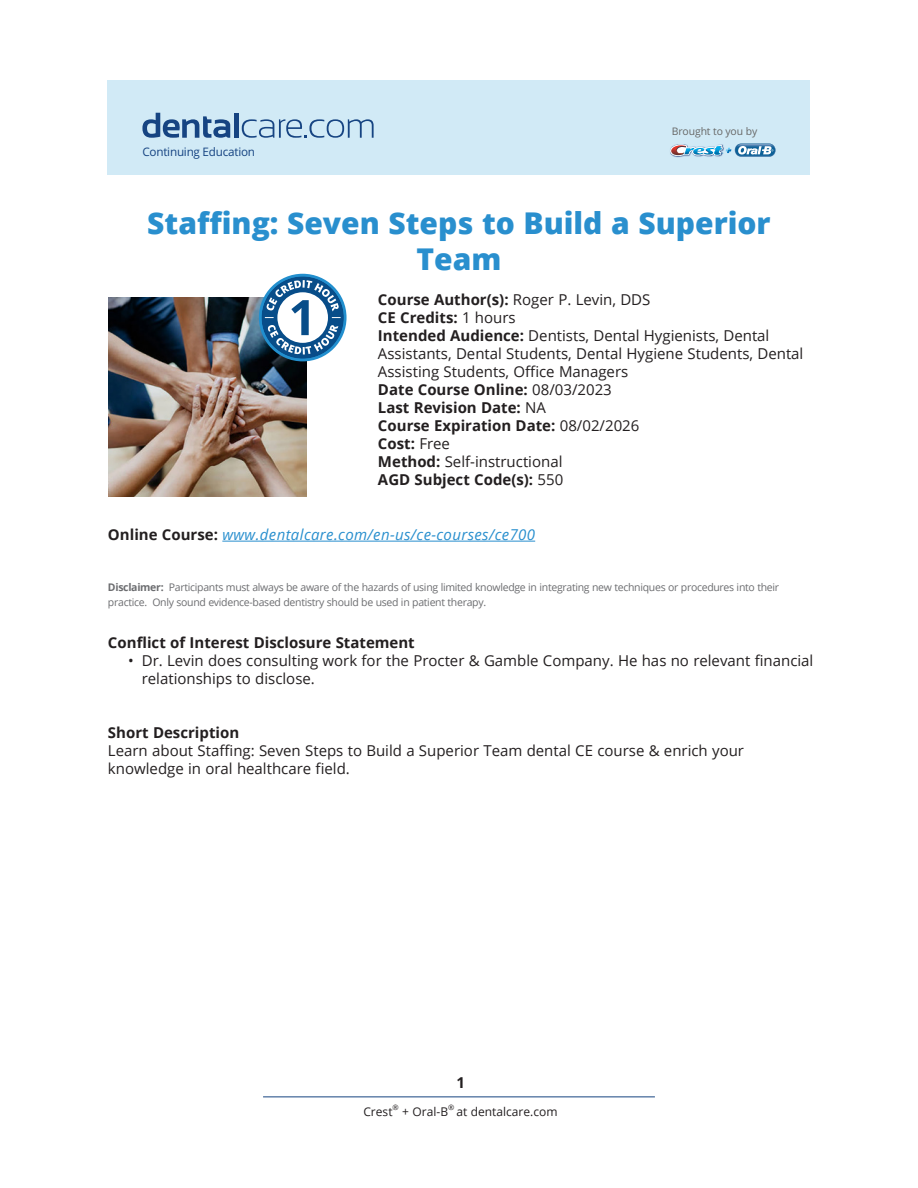
<style>
.page{position:relative;width:918px;height:1188px;background:#fff}
.page>*{position:absolute;margin:0;border:0;box-sizing:border-box;transform-origin:0 0}
.t1{font:800 30px/36px "Open Sans";color:#298fce;text-align:center}
.Main_Body{font:15px/18px "Open Sans";color:#231f20}
.Main_Body-2{font:700 15px "Open Sans";color:#231f20}
.indented_bullets{font:15px/18px "Open Sans";color:#231f20}
.Figure{font:italic 15px "Open Sans";letter-spacing:.025em;color:#298fce}
.t2{font:12px "Open Sans";color:#231f20}
.t3{font:11.7px "Open Sans";letter-spacing:-.02em;color:#164482}
.Main_Body-3{font:10.5px/15px "Open Sans";letter-spacing:-.03em;color:#6c6d70}
.t4{font:10.35px "Open Sans";letter-spacing:-.01em;color:#676766}
.t5{font:7.5px "Open Sans";color:#231f20}
.s1{font-weight:400}
.s2{font-weight:700}
.s3{font-weight:700;font-style:normal;color:#231f20}
</style>
<div class="page">
<hr style="left:263px;top:1096px;width:392px;height:1px;background:#164481">
<hr style="left:222px;top:541px;width:313px;height:1px;background:#298fce">
<div style="left:107px;top:80px;width:703px;height:95px;background:#d1eaf6"></div>
<svg style="left:142px;top:113px;width:88px;height:25px"></svg>
<div style="left:234px;top:113px;width:5px;height:25px;background:#164482"></div>
<svg style="left:242px;top:119px;width:132px;height:19px"></svg>
<svg style="left:670px;top:144px;width:105px;height:13px"></svg>
<img style="left:671px;top:145px;width:45px;height:10px">
<img style="left:108px;top:298px;width:199px;height:198px">
<svg style="left:259px;top:274px;width:88px;height:87px"></svg>
<div style="left:262px;top:276px;width:82px;height:83px;background:#084d89;border-radius:50%"></div>
<svg style="left:265px;top:280px;width:76px;height:75px"></svg>
<p class="t3" style="left:142px;top:144px;width:114px">Continuing Education</p>
<p class="t4" style="left:672px;top:124px;width:87px">Brought to you by</p>
<p class="t1" style="left:147px;top:204px;width:625px">Staffing: Seven Steps to Build a Superior<br>Team</p>
<p class="Main_Body-2" style="left:378px;top:289px;width:274px">Course Author(s): <span class="s1">Roger P. Levin, DDS</span></p>
<p class="Main_Body-2" style="left:378px;top:307px;width:139px">CE Credits: <span class="s1">1 hours</span></p>
<p class="Main_Body" style="left:378px;top:327px;width:427px"><span class="s2">Intended Audience:</span> Dentists, Dental Hygienists, Dental<br>Assistants, Dental Students, Dental Hygiene Students, Dental<br>Assisting Students, Office Managers</p>
<p class="Main_Body-2" style="left:378px;top:379px;width:235px">Date Course Online: <span class="s1">08/03/2023</span></p>
<p class="Main_Body-2" style="left:378px;top:397px;width:170px">Last Revision Date: <span class="s1">NA</span></p>
<p class="Main_Body-2" style="left:378px;top:415px;width:263px">Course Expiration Date: <span class="s1">08/02/2026</span></p>
<p class="Main_Body-2" style="left:378px;top:433px;width:74px">Cost: <span class="s1">Free</span></p>
<p class="Main_Body" style="left:378px;top:453px;width:186px"><span class="s2">Method:</span> Self-instructional</p>
<p class="Main_Body-2" style="left:378px;top:469px;width:187px">AGD Subject Code(s): <span class="s1">550</span></p>
<p class="Figure" style="left:108px;top:524px;width:429px"><span class="s3">Online Course:</span> www.dentalcare.com/en-us/ce-courses/ce700</p>
<p class="Main_Body-3" style="left:108px;top:579px;width:673px"><span class="s2">Disclaimer:</span> Participants must always be aware of the hazards of using limited knowledge in integrating new techniques or procedures into their practice. Only sound evidence-based dentistry should be used in patient therapy.</p>
<p class="Main_Body-2" style="left:108px;top:632px;width:308px">Conflict of Interest Disclosure Statement</p>
<p class="indented_bullets" style="left:142px;top:651px;width:673px;text-indent:-14px">• Dr. Levin does consulting work for the Procter &amp; Gamble Company. He has no relevant financial relationships to disclose.</p>
<p class="Main_Body-2" style="left:108px;top:722px;width:133px">Short Description</p>
<p class="Main_Body" style="left:108px;top:741px;width:638px">Learn about Staffing: Seven Steps to Build a Superior Team dental CE course &amp; enrich your knowledge in oral healthcare field.</p>
<p class="Main_Body-2" style="left:456px;top:1072px;width:10px">1</p>
<p class="t2" style="left:363px;top:1103px;width:31px">Crest</p>
<p class="t5" style="left:393px;top:1102px;width:8px">®</p>
<p class="t2" style="left:402px;top:1103px;width:47px">+ Oral-B</p>
<p class="t5" style="left:448px;top:1102px;width:8px">®</p>
<p class="t2" style="left:457px;top:1103px;width:103px">at dentalcare.com</p>
</div>
